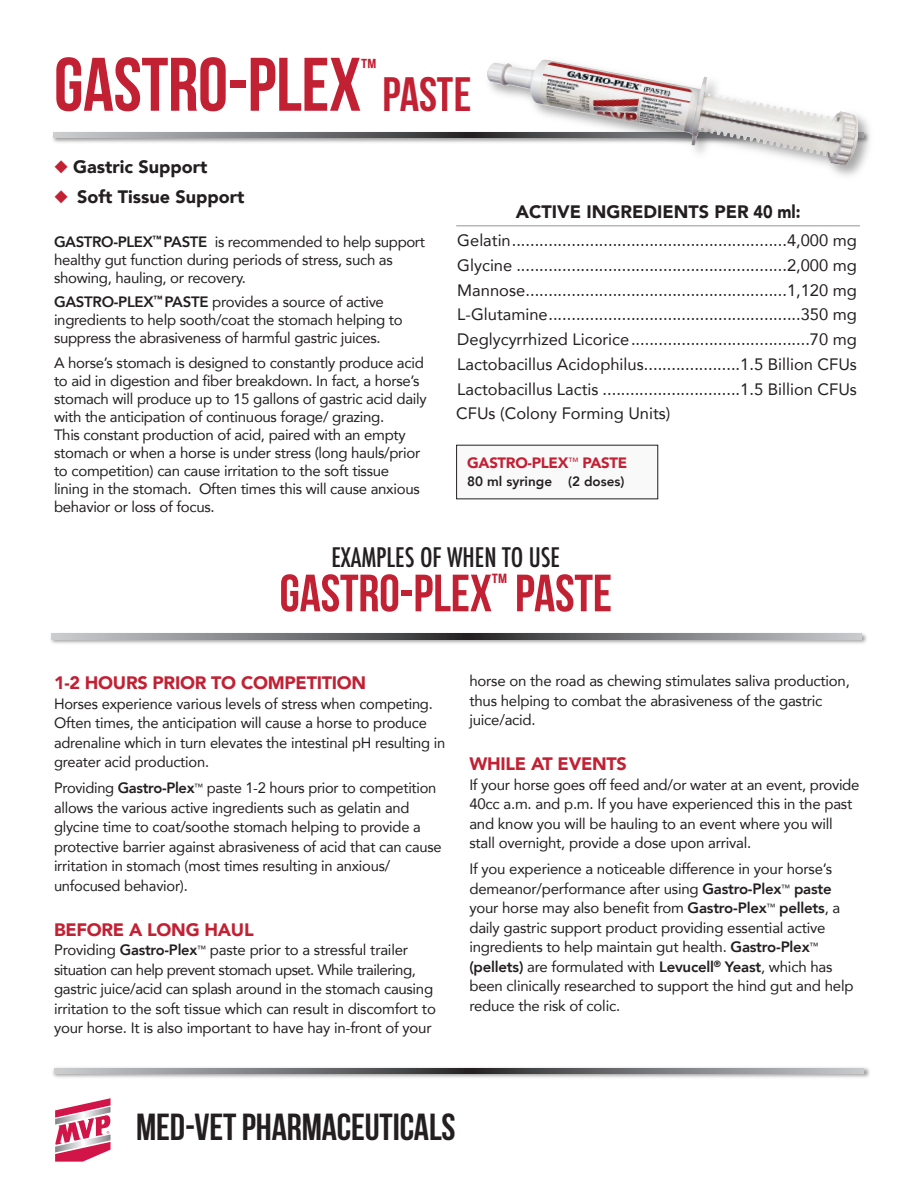
<style>
.page{position:relative;width:918px;height:1188px;background:#fff}
.page>*{position:absolute;margin:0;border:0;box-sizing:border-box;transform-origin:0 0}
.t1{font:700 75.6px "Bebas Neue";letter-spacing:-.005em;color:#c22134}
.t2{font:700 52.35px "Bebas Neue";letter-spacing:-.005em;color:#c22134}
.t3{font:700 48px "Bebas Neue";letter-spacing:-.005em;color:#c22134}
.t4{font:700 37.5px "Bebas Neue";letter-spacing:-.005em;color:#231f20}
.t5{font:500 condensed 26.25px "Futura";color:#231f20}
.t6{font:700 25.95px "Bebas Neue";color:#c22134}
.t7{font:900 18px "Avenir";color:#231f20}
.t8{font:900 18px "Avenir";letter-spacing:-.015em;color:#c22134}
.t9{font:16.5px "Avenir";color:#231f20}
.t10{font:15px/19.5px "Avenir";letter-spacing:-.015em;color:#231f20}
.t11{font:900 15px "Avenir";letter-spacing:-.02em;color:#c22134}
.t12{font:800 13.5px "Avenir";color:#231f20}
.s1{color:#c22134}
.s2{font-weight:800}
</style>
<div class="page">
<svg style="left:55px;top:1098px;width:56px;height:64px"></svg>
<div style="left:457px;top:445px;width:201px;height:54px;background:#f9f9f9"></div>
<hr style="left:456px;top:225px;width:404px;height:1px;background:#939598">
<svg style="left:54px;top:132px;width:389px;height:6px;background:#828386"></svg>
<img style="left:50px;top:633px;width:817px;height:11px">
<svg style="left:51px;top:634px;width:810px;height:5px;background:#7b7c7f"></svg>
<img style="left:52px;top:1067px;width:818px;height:11px">
<svg style="left:54px;top:1068px;width:810px;height:5px;background:#7b7c7f"></svg>
<img style="left:443px;top:116px;width:429px;height:60px">
<img style="left:486px;top:59px;width:374px;height:106px">
<p class="t1" style="left:54px;top:54px;width:309px">GASTRO-PLEX</p>
<p class="t6" style="left:361px;top:58px;width:17px">™</p>
<p class="t3" style="left:383px;top:75px;width:90px">PASTE</p>
<p class="t7" style="left:54px;top:155px;width:155px"><span class="s1">◆</span> Gastric Support</p>
<p class="t7" style="left:54px;top:185px;width:192px"><span class="s1">◆</span> Soft Tissue Support</p>
<p class="t10" style="left:54px;top:233px;width:373px;line-height:18px"><span class="s2">GASTRO-PLEX</span><sup>™</sup> <span class="s2">PASTE</span> is recommended to help support healthy gut function during periods of stress, such as showing, hauling, or recovery.</p>
<p class="t10" style="left:54px;top:294px;width:350px;line-height:18px"><span class="s2">GASTRO-PLEX</span><sup>™</sup> <span class="s2">PASTE</span> provides a source of active ingredients to help sooth/coat the stomach helping to suppress the abrasiveness of harmful gastric juices.</p>
<p class="t10" style="left:54px;top:354px;width:374px;line-height:18px">A horse’s stomach is designed to constantly produce acid to aid in digestion and fiber breakdown. In fact, a horse’s stomach will produce up to 15 gallons of gastric acid daily with the anticipation of continuous forage/ grazing.<br>This constant production of acid, paired with an empty stomach or when a horse is under stress (long hauls/prior to competition) can cause irritation to the soft tissue lining in the stomach. Often times this will cause anxious behavior or loss of focus.</p>
<p class="t7" style="left:516px;top:200px;width:286px">ACTIVE INGREDIENTS PER 40 ml:</p>
<p class="t9" style="left:457px;top:230px;width:401px">Gelatin............................................................4,000 mg</p>
<p class="t9" style="left:457px;top:254px;width:401px">Glycine ...........................................................2,000 mg</p>
<p class="t9" style="left:457px;top:279px;width:401px">Mannose.........................................................1,120 mg</p>
<p class="t9" style="left:457px;top:304px;width:401px">L-Glutamine.......................................................350 mg</p>
<p class="t9" style="left:457px;top:329px;width:401px">Deglycyrrhized Licorice.......................................70 mg</p>
<p class="t9" style="left:457px;top:353px;width:401px">Lactobacillus Acidophilus.....................1.5 Billion CFUs</p>
<p class="t9" style="left:457px;top:378px;width:401px">Lactobacillus Lactis ..............................1.5 Billion CFUs</p>
<p class="t9" style="left:456px;top:403px;width:216px">CFUs (Colony Forming Units)</p>
<p class="t11" style="left:467px;top:453px;width:162px">GASTRO-PLEX<sup>™</sup> PASTE</p>
<p class="t12" style="left:467px;top:473px;width:159px">80 ml syringe (2 doses)</p>
<p class="t5" style="left:331px;top:541px;width:230px">EXAMPLES OF WHEN TO USE</p>
<p class="t2" style="left:279px;top:572px;width:334px">GASTRO-PLEX<sup>™</sup> PASTE</p>
<p class="t8" style="left:54px;top:671px;width:314px">1-2 HOURS PRIOR TO COMPETITION</p>
<p class="t10" style="left:54px;top:694px;width:393px">Horses experience various levels of stress when competing.<br>Often times, the anticipation will cause a horse to produce adrenaline which in turn elevates the intestinal pH resulting in greater acid production.</p>
<p class="t10" style="left:54px;top:779px;width:389px">Providing <span class="s2">Gastro-Plex</span><sup>™</sup> paste 1-2 hours prior to competition allows the various active ingredients such as gelatin and glycine time to coat/soothe stomach helping to provide a protective barrier against abrasiveness of acid that can cause irritation in stomach (most times resulting in anxious/ unfocused behavior).</p>
<p class="t8" style="left:54px;top:918px;width:201px">BEFORE A LONG HAUL</p>
<p class="t10" style="left:54px;top:941px;width:383px">Providing <span class="s2">Gastro-Plex</span><sup>™</sup> paste prior to a stressful trailer situation can help prevent stomach upset. While trailering, gastric juice/acid can splash around in the stomach causing irritation to the soft tissue which can result in discomfort to your horse. It is also important to have hay in-front of your</p>
<p class="t10" style="left:469px;top:672px;width:382px">horse on the road as chewing stimulates saliva production, thus helping to combat the abrasiveness of the gastric juice/acid.</p>
<p class="t8" style="left:469px;top:752px;width:159px">WHILE AT EVENTS</p>
<p class="t10" style="left:469px;top:775px;width:392px">If your horse goes off feed and/or water at an event, provide 40cc a.m. and p.m. If you have experienced this in the past and know you will be hauling to an event where you will stall overnight, provide a dose upon arrival.</p>
<p class="t10" style="left:469px;top:860px;width:386px">If you experience a noticeable difference in your horse’s demeanor/performance after using <span class="s2">Gastro-Plex</span><sup>™</sup> <span class="s2">paste </span>your horse may also benefit from <span class="s2">Gastro-Plex</span><sup>™</sup> <span class="s2">pellets</span>, a daily gastric support product providing essential active ingredients to help maintain gut health. <span class="s2">Gastro-Plex</span><sup>™ </sup><span class="s2">(pellets)</span> are formulated with <span class="s2">Levucell</span><sup>®</sup> <span class="s2">Yeast</span>, which has been clinically researched to support the hind gut and help reduce the risk of colic.</p>
<p class="t4" style="left:136px;top:1112px;width:321px">MED-VET PHARMACEUTICALS</p>
</div>
